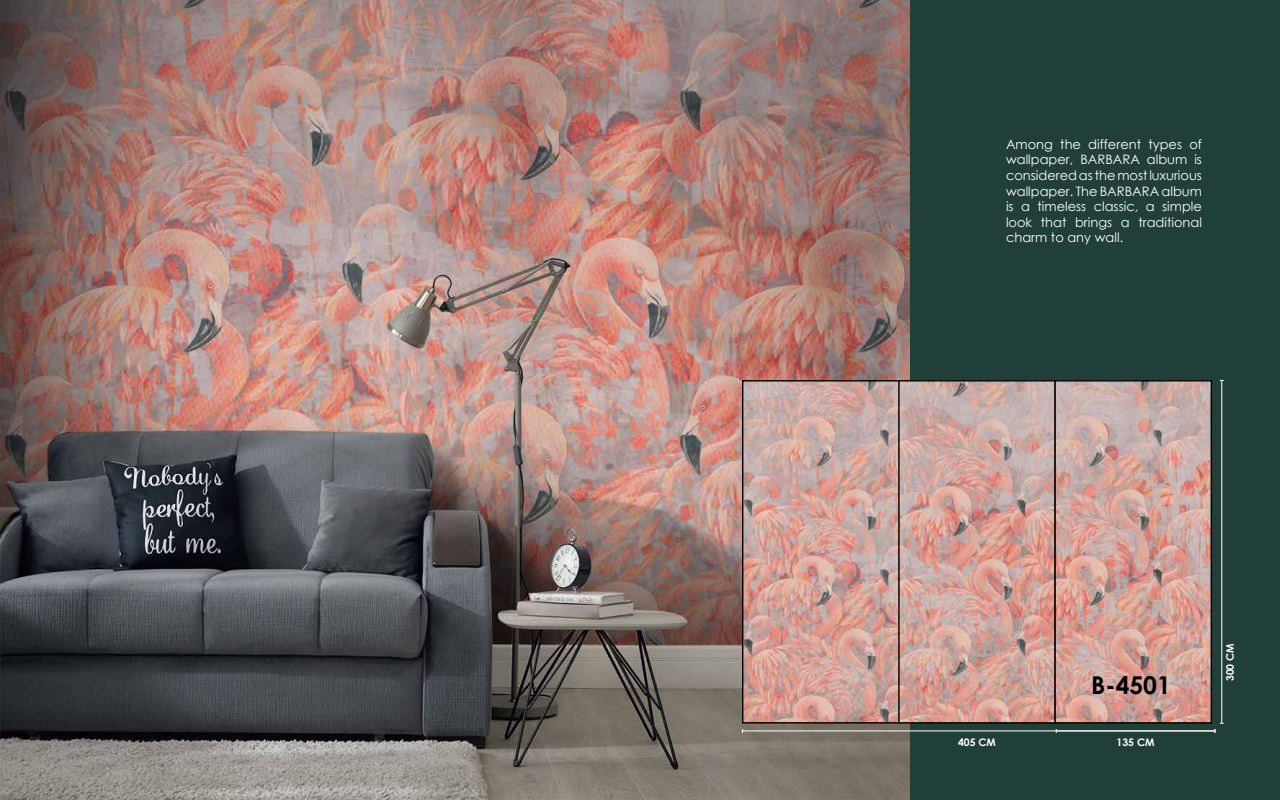
<style>
.page{position:relative;width:1280px;height:800px;background:#203f39}
.page>*{position:absolute;margin:0;border:0;box-sizing:border-box;transform-origin:0 0}
.t1{font:700 24.6px "Century Gothic";color:#000}
.t2{font:13px/15.6px "Century Gothic";color:#fff;text-align:justify}
.t3{font:700 10.4px "Century Gothic";color:#fff}
</style>
<div class="page">
<img style="left:0;top:0;width:910px;height:800px">
<img style="left:744px;top:382px;width:466px;height:340px">
<div style="left:742px;top:380px;width:158px;height:344px;border:1px solid #000"></div>
<div style="left:898px;top:380px;width:158px;height:344px;border:1px solid #000"></div>
<div style="left:1054px;top:380px;width:158px;height:344px;border:1px solid #000"></div>
<hr style="left:1221px;top:380px;width:1px;height:343px;background:#fff">
<hr style="left:742px;top:730px;width:473px;height:1px;background:#fff">
<svg style="left:1214px;top:723px;width:10px;height:10px"></svg>
<p class="t2" style="left:1006px;top:136px;width:198px">Among the different types of wallpaper, BARBARA album is considered as the most luxurious wallpaper. The BARBARA album is a timeless classic, a simple look that brings a traditional charm to any wall.</p>
<h1 class="t1" style="left:1091px;top:667px;width:81px">B-4501</h1>
<p class="t3" style="left:958px;top:734px;width:39px">405 CM</p>
<p class="t3" style="left:1117px;top:734px;width:39px">135 CM</p>
<p class="t3" style="left:1222px;top:681px;width:39px;rotate:-90deg">300 CM</p>
</div>
